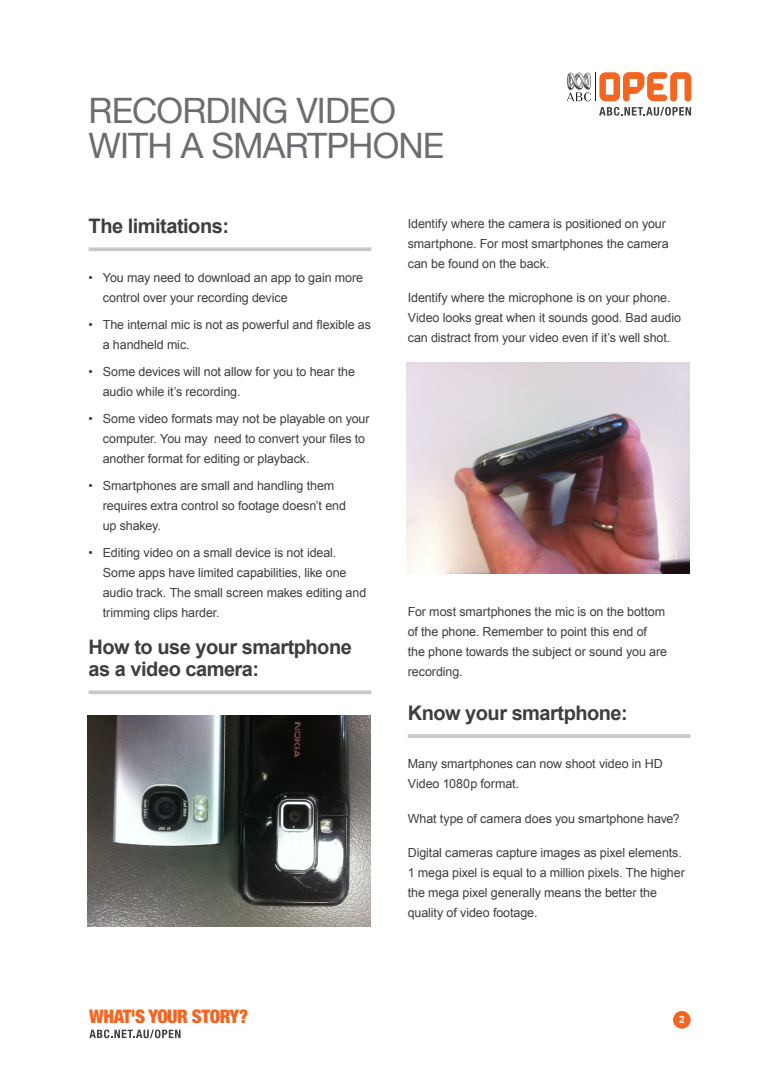
<style>
.page{position:relative;width:780px;height:1088px;background:#fff}
.page>*{position:absolute;margin:0;border:0;box-sizing:border-box;transform-origin:0 0}
.Heading_1{font:35px/35px "Helvetica Neue";letter-spacing:-.025em;color:#6c6d70}
.Heading_2{font:700 20px/22.5px "Arial";letter-spacing:-.025em;color:#3e3e3f}
.Footer_Tagline{font:900 condensed 18.75px "Helvetica Neue";letter-spacing:-.025em;color:#f36621}
.Body_Copy_4mm_after{font:12.5px/20px "Arial";letter-spacing:-.005em;color:#3e3e3f}
.Body_Copy__Bullets{font:12.5px/20px "Arial";letter-spacing:-.01em;color:#3e3e3f}
.Page_Number{font:700 10px "Arial";color:#fff}
</style>
<div class="page">
<div style="left:673px;top:1011px;width:17px;height:18px;background:#f36621;border-radius:50%"></div>
<svg style="left:89px;top:1029px;width:91px;height:9px"></svg>
<svg style="left:89px;top:247px;width:282px;height:4px"></svg>
<svg style="left:89px;top:690px;width:282px;height:4px"></svg>
<hr style="left:407px;top:734px;width:283px;height:4px;background:#c7c8ca">
<svg style="left:567px;top:72px;width:124px;height:44px"></svg>
<img style="left:87px;top:716px;width:284px;height:210px">
<img style="left:406px;top:362px;width:283px;height:212px">
<p class="Heading_1" style="left:89px;top:93px;width:357px">RECORDING VIDEO<br>WITH A SMARTPHONE</p>
<p class="Heading_2" style="left:89px;top:216px;width:142px">The limitations:</p>
<p class="Body_Copy__Bullets" style="left:103px;top:267px;width:262px;text-indent:-14px">• You may need to download an app to gain more control over your recording device</p>
<p class="Body_Copy__Bullets" style="left:103px;top:314px;width:270px;text-indent:-14px">• The internal mic is not as powerful and flexible as a handheld mic.</p>
<p class="Body_Copy__Bullets" style="left:103px;top:361px;width:254px;text-indent:-14px">• Some devices will not allow for you to hear the audio while it’s recording.</p>
<p class="Body_Copy__Bullets" style="left:103px;top:409px;width:268px;text-indent:-14px">• Some video formats may not be playable on your computer. You may need to convert your files to another format for editing or playback.</p>
<p class="Body_Copy__Bullets" style="left:103px;top:476px;width:245px;text-indent:-14px">• Smartphones are small and handling them requires extra control so footage doesn’t end up shakey.</p>
<p class="Body_Copy__Bullets" style="left:103px;top:543px;width:265px;text-indent:-14px">• Editing video on a small device is not ideal.<br>Some apps have limited capabilities, like one audio track. The small screen makes editing and trimming clips harder.</p>
<p class="Heading_2" style="left:89px;top:636px;width:265px">How to use your smartphone as a video camera:</p>
<p class="Body_Copy_4mm_after" style="left:407px;top:213px;width:262px">Identify where the camera is positioned on your smartphone. For most smartphones the camera can be found on the back.</p>
<p class="Body_Copy_4mm_after" style="left:407px;top:288px;width:275px">Identify where the microphone is on your phone.<br>Video looks great when it sounds good. Bad audio can distract from your video even if it’s well shot.</p>
<p class="Body_Copy_4mm_after" style="left:407px;top:602px;width:261px">For most smartphones the mic is on the bottom of the phone. Remember to point this end of the phone towards the subject or sound you are recording.</p>
<p class="Heading_2" style="left:407px;top:702px;width:222px">Know your smartphone:</p>
<p class="Body_Copy_4mm_after" style="left:407px;top:754px;width:256px">Many smartphones can now shoot video in HD<br>Video 1080p format.</p>
<p class="Body_Copy_4mm_after" style="left:407px;top:808px;width:273px">What type of camera does you smartphone have?</p>
<p class="Body_Copy_4mm_after" style="left:407px;top:842px;width:278px">Digital cameras capture images as pixel elements.<br>1 mega pixel is equal to a million pixels. The higher the mega pixel generally means the better the quality of video footage.</p>
<p class="Footer_Tagline" style="left:89px;top:1005px;width:160px">WHAT'S YOUR STORY?</p>
<p class="Page_Number" style="left:679px;top:1013px;width:7px">2</p>
</div>
